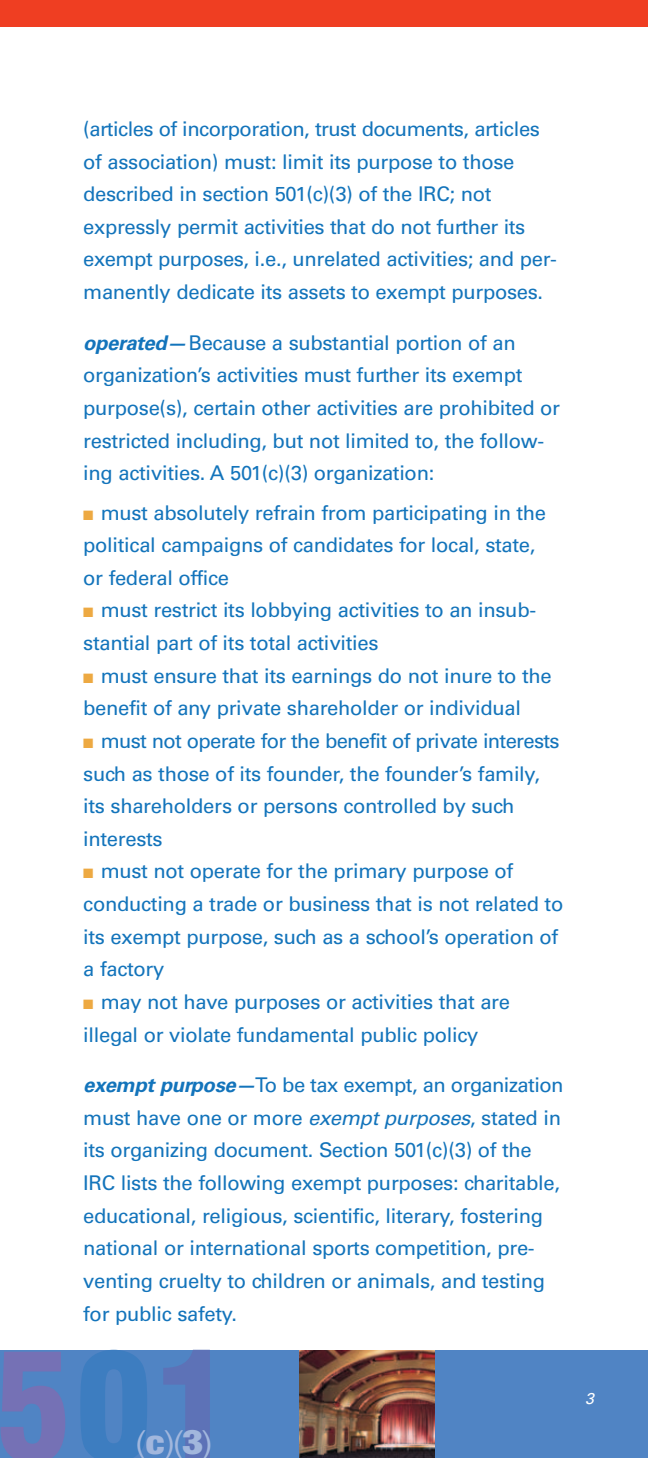
<style>
.page{position:relative;width:648px;height:1458px;background:#fff}
.page>*{position:absolute;margin:0;border:0;box-sizing:border-box;transform-origin:0 0}
.t1{font:900 condensed 146.47px "Swiss 721 BT";color:#7571b5}
.t2{font:300 condensed 31.95px "Swiss 721 BT";color:#a2b7dd;scale:1.33 1}
.t3{font:20.25px/32.6px "Univers";letter-spacing:-.015em;color:#1374bb}
.t4{font:italic 15.75px "Univers";color:#fff}
.s1{font-weight:700;font-style:italic}
.s2{color:#eda942}
.s3{font-style:italic}
.s4{color:#3d7dc0}
.s5{color:#5d72b7}
.s6{font-weight:900}
</style>
<div class="page">
<div style="left:0;top:1350px;width:648px;height:108px;background:#5084c4"></div>
<div style="left:0;top:0;width:648px;height:27px;background:#ef3e22"></div>
<img style="left:299px;top:1350px;width:136px;height:108px">
<p class="t3" style="left:83px;top:114px;width:475px">(articles of incorporation, trust documents, articles of association) must: limit its purpose to those described in section 501(c)(3) of the IRC; not expressly permit activities that do not further its exempt purposes, i.e., unrelated activities; and per&shy;manently dedicate its assets to exempt purposes.</p>
<p class="t3" style="left:83px;top:328px;width:478px"><span class="s1">operated—</span>Because a substantial portion of an organization’s activities must further its exempt purpose(s), certain other activities are prohibited or restricted including, but not limited to, the follow&shy;ing activities. A 501(c)(3) organization:</p>
<p class="t3" style="left:83px;top:498px;width:465px"><span class="s2">■</span> must absolutely refrain from participating in the political campaigns of candidates for local, state, or federal office</p>
<p class="t3" style="left:83px;top:596px;width:454px"><span class="s2">■</span> must restrict its lobbying activities to an insub&shy;stantial part of its total activities</p>
<p class="t3" style="left:83px;top:661px;width:470px"><span class="s2">■</span> must ensure that its earnings do not inure to the benefit of any private shareholder or individual</p>
<p class="t3" style="left:83px;top:726px;width:478px"><span class="s2">■</span> must not operate for the benefit of private interests such as those of its founder, the founder’s family, its shareholders or persons controlled by such interests</p>
<p class="t3" style="left:83px;top:857px;width:482px"><span class="s2">■</span> must not operate for the primary purpose of conducting a trade or business that is not related to its exempt purpose, such as a school’s operation of a factory</p>
<p class="t3" style="left:83px;top:987px;width:428px"><span class="s2">■</span> may not have purposes or activities that are illegal or violate fundamental public policy</p>
<p class="t3" style="left:83px;top:1070px;width:482px"><span class="s1">exempt purpose—</span>To be tax exempt, an organization must have one or more <span class="s3">exempt purposes</span>, stated in its organizing document. Section 501(c)(3) of the IRC lists the following exempt purposes: charitable, educational, religious, scientific, literary, fostering national or international sports competition, pre&shy;venting cruelty to children or animals, and testing for public safety.</p>
<h1 class="t1" style="left:-6px;top:1347px;width:240px">5<span class="s4">0</span><span class="s5">1</span></h1>
<h2 class="t2" style="left:134px;top:1429px;width:61px">(<span class="s6">c</span>)(<span class="s6">3</span>)</h2>
<p class="t4" style="left:585px;top:1393px;width:10px">3</p>
</div>
